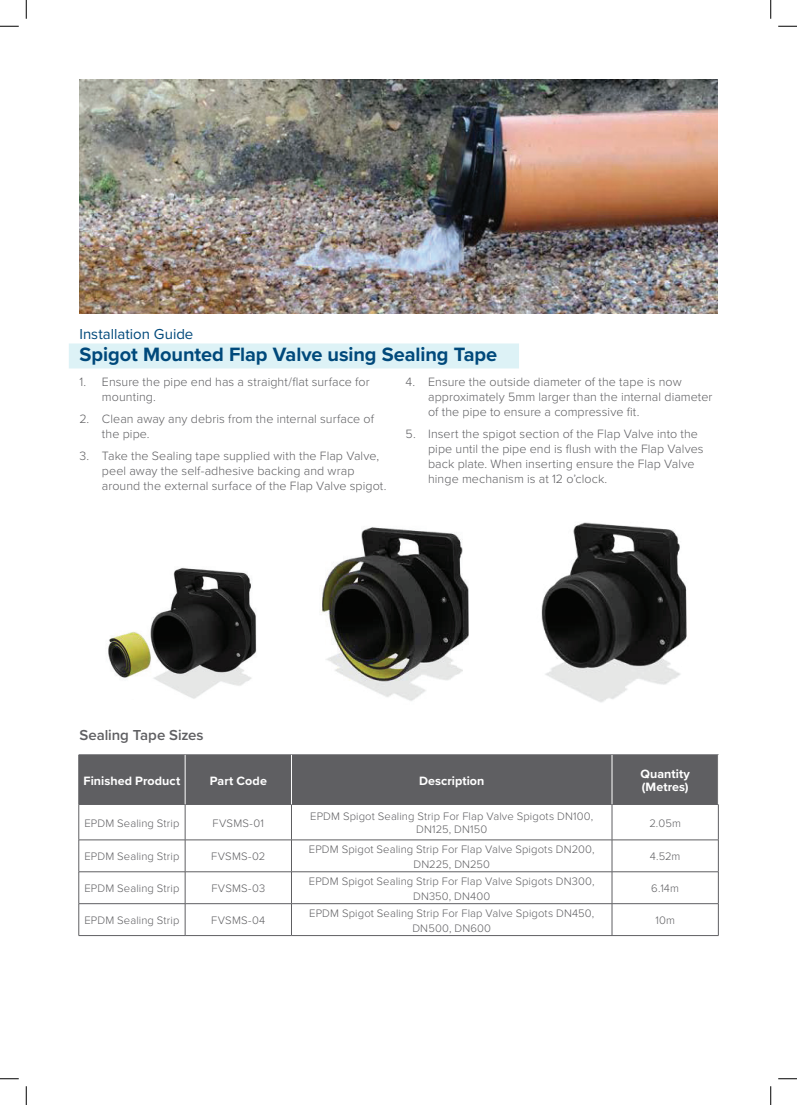
<style>
.page{position:relative;width:797px;height:1105px;background:#fff}
.page>*{position:absolute;margin:0;border:0;box-sizing:border-box;transform-origin:0 0}
.t1{font:700 20px "Proxima Nova";letter-spacing:-.005em;color:#00497b}
.t2{font:15px "Proxima Nova";color:#00497b}
.t3{font:600 15px "Proxima Nova";letter-spacing:-.005em;color:#5f5f62}
.t4{font:300 12.5px/15px "Proxima Nova";letter-spacing:.005em;color:#5f5f62}
.t5{font:700 12.5px/13.8px "Proxima Nova";letter-spacing:.005em;color:#fff}
.t6{font:300 11.25px/15px "Proxima Nova";letter-spacing:.01em;color:#5f5f62;text-align:center}
</style>
<div class="page">
<img style="left:79px;top:79px;width:638px;height:235px">
<img style="left:108px;top:567px;width:149px;height:132px">
<img style="left:321px;top:527px;width:148px;height:174px">
<img style="left:541px;top:522px;width:146px;height:181px">
<div style="left:80px;top:756px;width:638px;height:48px;background:#5f5f62"></div>
<hr style="left:79px;top:755px;width:106px;height:1px;background:#5f5f62">
<hr style="left:79px;top:755px;width:1px;height:49px;background:#5f5f62">
<hr style="left:185px;top:755px;width:106px;height:1px;background:#5f5f62">
<hr style="left:291px;top:755px;width:321px;height:1px;background:#5f5f62">
<hr style="left:612px;top:755px;width:106px;height:1px;background:#5f5f62">
<hr style="left:79px;top:804px;width:106px;height:1px;background:#5f5f62">
<hr style="left:79px;top:805px;width:1px;height:35px;background:#5f5f62">
<hr style="left:185px;top:804px;width:106px;height:1px;background:#5f5f62">
<hr style="left:185px;top:805px;width:1px;height:35px;background:#5f5f62">
<hr style="left:291px;top:804px;width:321px;height:1px;background:#5f5f62">
<hr style="left:291px;top:805px;width:1px;height:35px;background:#5f5f62">
<hr style="left:612px;top:804px;width:106px;height:1px;background:#5f5f62">
<hr style="left:611px;top:805px;width:1px;height:35px;background:#5f5f62">
<hr style="left:718px;top:805px;width:1px;height:35px;background:#5f5f62">
<hr style="left:79px;top:840px;width:106px;height:1px;background:#5f5f62">
<hr style="left:79px;top:840px;width:1px;height:32px;background:#5f5f62">
<hr style="left:185px;top:840px;width:106px;height:1px;background:#5f5f62">
<hr style="left:185px;top:840px;width:1px;height:32px;background:#5f5f62">
<hr style="left:291px;top:840px;width:321px;height:1px;background:#5f5f62">
<hr style="left:291px;top:840px;width:1px;height:32px;background:#5f5f62">
<hr style="left:612px;top:840px;width:106px;height:1px;background:#5f5f62">
<hr style="left:611px;top:840px;width:1px;height:32px;background:#5f5f62">
<hr style="left:718px;top:840px;width:1px;height:32px;background:#5f5f62">
<hr style="left:79px;top:871px;width:106px;height:1px;background:#5f5f62">
<hr style="left:79px;top:872px;width:1px;height:31px;background:#5f5f62">
<hr style="left:185px;top:871px;width:106px;height:1px;background:#5f5f62">
<hr style="left:185px;top:872px;width:1px;height:31px;background:#5f5f62">
<hr style="left:291px;top:871px;width:321px;height:1px;background:#5f5f62">
<hr style="left:291px;top:872px;width:1px;height:31px;background:#5f5f62">
<hr style="left:612px;top:871px;width:106px;height:1px;background:#5f5f62">
<hr style="left:611px;top:872px;width:1px;height:31px;background:#5f5f62">
<hr style="left:718px;top:872px;width:1px;height:31px;background:#5f5f62">
<hr style="left:79px;top:903px;width:106px;height:1px;background:#5f5f62">
<hr style="left:79px;top:904px;width:1px;height:31px;background:#5f5f62">
<hr style="left:185px;top:903px;width:106px;height:1px;background:#5f5f62">
<hr style="left:185px;top:904px;width:1px;height:31px;background:#5f5f62">
<hr style="left:291px;top:903px;width:321px;height:1px;background:#5f5f62">
<hr style="left:291px;top:904px;width:1px;height:31px;background:#5f5f62">
<hr style="left:612px;top:903px;width:106px;height:1px;background:#5f5f62">
<hr style="left:611px;top:904px;width:1px;height:31px;background:#5f5f62">
<hr style="left:718px;top:904px;width:1px;height:31px;background:#5f5f62">
<hr style="left:79px;top:935px;width:106px;height:1px;background:#5f5f62">
<hr style="left:185px;top:935px;width:106px;height:1px;background:#5f5f62">
<hr style="left:291px;top:935px;width:321px;height:1px;background:#5f5f62">
<hr style="left:612px;top:935px;width:106px;height:1px;background:#5f5f62">
<hr style="left:185px;top:755px;width:1px;height:49px;background:#fff">
<hr style="left:291px;top:755px;width:1px;height:49px;background:#fff">
<hr style="left:611px;top:755px;width:1px;height:49px;background:#fff">
<div style="left:69px;top:343px;width:450px;height:25px;background:#ddf2f6"></div>
<svg style="left:0;top:25px;width:19px;height:2px"></svg>
<svg style="left:778px;top:25px;width:19px;height:2px"></svg>
<svg style="left:0;top:1078px;width:19px;height:1px"></svg>
<svg style="left:778px;top:1078px;width:19px;height:1px"></svg>
<svg style="left:25px;top:0;width:2px;height:19px"></svg>
<svg style="left:25px;top:1086px;width:2px;height:19px"></svg>
<svg style="left:770px;top:0;width:1px;height:19px"></svg>
<svg style="left:770px;top:1086px;width:1px;height:19px"></svg>
<p class="t2" style="left:79px;top:323px;width:115px">Installation Guide</p>
<h1 class="t1" style="left:79px;top:340px;width:419px">Spigot Mounted Flap Valve using Sealing Tape</h1>
<p class="t4" style="left:102px;top:373px;width:269px;text-indent:-22px">1. Ensure the pipe end has a straight/flat surface for mounting.</p>
<p class="t4" style="left:102px;top:410px;width:274px;text-indent:-22px">2. Clean away any debris from the internal surface of the pipe.</p>
<p class="t4" style="left:102px;top:447px;width:286px;text-indent:-22px">3. Take the Sealing tape supplied with the Flap Valve, peel away the self-adhesive backing and wrap around the external surface of the Flap Valve spigot.</p>
<p class="t4" style="left:428px;top:373px;width:286px;text-indent:-22px">4. Ensure the outside diameter of the tape is now approximately 5mm larger than the internal diameter of the pipe to ensure a compressive fit.</p>
<p class="t4" style="left:428px;top:425px;width:277px;text-indent:-22px">5. Insert the spigot section of the Flap Valve into the pipe until the pipe end is flush with the Flap Valves back plate. When inserting ensure the Flap Valve hinge mechanism is at 12 o’clock.</p>
<p class="t3" style="left:79px;top:724px;width:126px">Sealing Tape Sizes</p>
<p class="t5" style="left:84px;top:773px;width:98px">Finished Product</p>
<p class="t5" style="left:210px;top:773px;width:59px">Part Code</p>
<p class="t5" style="left:419px;top:773px;width:67px">Description</p>
<p class="t5" style="left:640px;top:766px;width:51px">Quantity (Metres)</p>
<p class="t6" style="left:84px;top:815px;width:97px">EPDM Sealing Strip</p>
<p class="t6" style="left:213px;top:815px;width:53px">FVSMS-01</p>
<p class="t6" style="left:310px;top:808px;width:284px;line-height:13.8px">EPDM Spigot Sealing Strip For Flap Valve Spigots DN100,<br>DN125, DN150</p>
<p class="t6" style="left:649px;top:815px;width:33px">2.05m</p>
<p class="t6" style="left:84px;top:848px;width:97px">EPDM Sealing Strip</p>
<p class="t6" style="left:211px;top:848px;width:56px">FVSMS-02</p>
<p class="t6" style="left:309px;top:841px;width:287px">EPDM Spigot Sealing Strip For Flap Valve Spigots DN200,<br>DN225, DN250</p>
<p class="t6" style="left:650px;top:848px;width:32px">4.52m</p>
<p class="t6" style="left:84px;top:880px;width:97px">EPDM Sealing Strip</p>
<p class="t6" style="left:211px;top:880px;width:55px">FVSMS-03</p>
<p class="t6" style="left:309px;top:873px;width:287px">EPDM Spigot Sealing Strip For Flap Valve Spigots DN300,<br>DN350, DN400</p>
<p class="t6" style="left:651px;top:880px;width:29px">6.14m</p>
<p class="t6" style="left:84px;top:912px;width:97px">EPDM Sealing Strip</p>
<p class="t6" style="left:211px;top:912px;width:55px">FVSMS-04</p>
<p class="t6" style="left:309px;top:905px;width:286px">EPDM Spigot Sealing Strip For Flap Valve Spigots DN450,<br>DN500, DN600</p>
<p class="t6" style="left:655px;top:912px;width:21px">10m</p>
</div>
